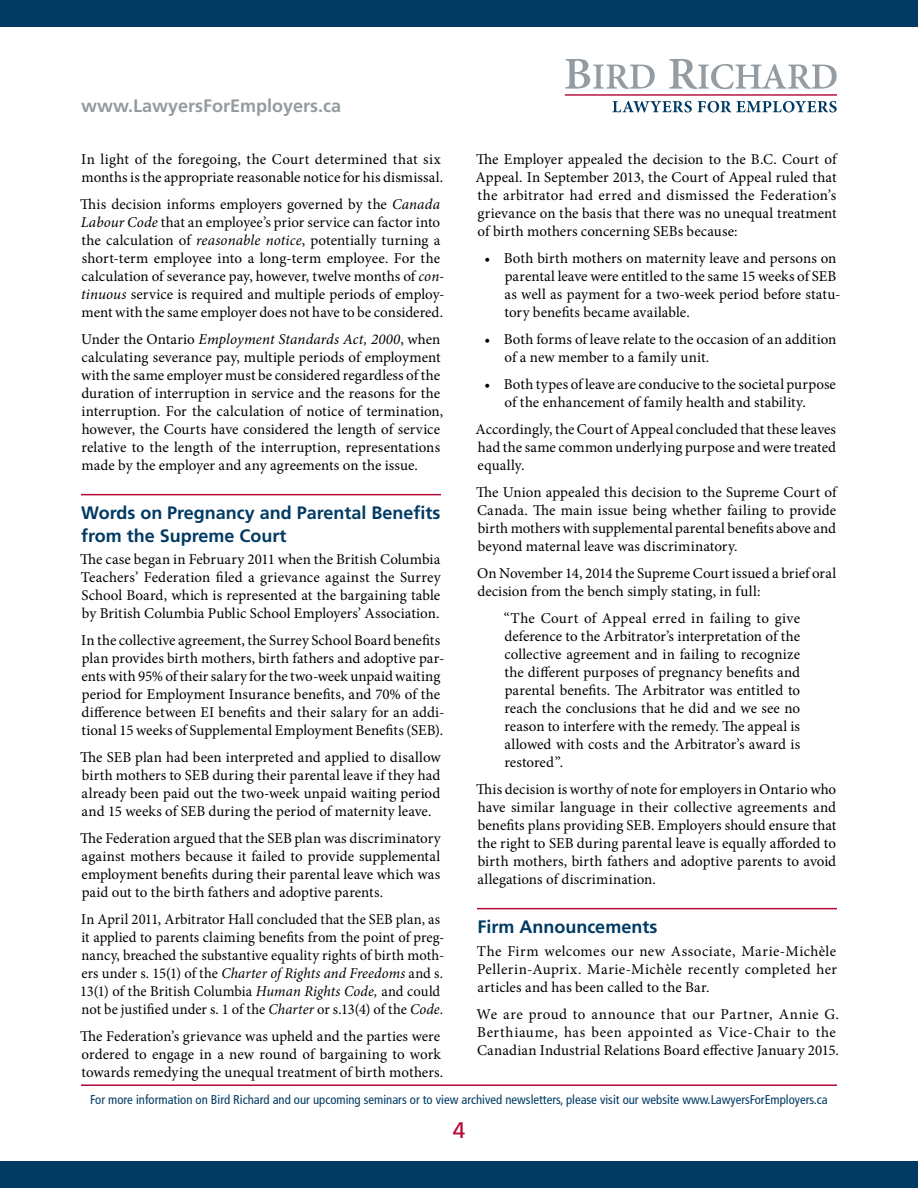
<style>
.page{position:relative;width:918px;height:1188px;background:#fff}
.page>*{position:absolute;margin:0;border:0;box-sizing:border-box;transform-origin:0 0}
.t1{font:22.5px "Frutiger";color:#b50938}
.t2{font:700 18px/22.5px "Frutiger";color:#003a63}
.t3{font:700 18px "Frutiger";color:#949ca1}
.t4{font:15px/18px "Minion Pro";letter-spacing:.005em;color:#000}
.t5{font:15px/18px "Minion Pro";letter-spacing:.025em;color:#000}
.t6{font:condensed 12.75px "Frutiger";color:#003a63}
.s1{font-style:italic}
</style>
<div class="page">
<hr style="left:81px;top:1084px;width:756px;height:2px;background:#b50938">
<div style="left:0;top:1161px;width:918px;height:27px;background:#003a63"></div>
<svg style="left:565px;top:59px;width:90px;height:30px"></svg>
<svg style="left:669px;top:59px;width:168px;height:30px"></svg>
<svg style="left:612px;top:101px;width:80px;height:11px"></svg>
<svg style="left:698px;top:101px;width:139px;height:11px"></svg>
<hr style="left:565px;top:94px;width:272px;height:2px;background:#b50938">
<div style="left:0;top:0;width:918px;height:27px;background:#003a63"></div>
<hr style="left:81px;top:494px;width:360px;height:1px;background:#b50938">
<hr style="left:477px;top:908px;width:360px;height:1px;background:#b50938">
<p class="t3" style="left:81px;top:95px;width:262px">www.LawyersForEmployers.ca</p>
<p class="t4" style="left:81px;top:150px;width:363px">In light of the foregoing, the Court determined that six months is the appropriate reasonable notice for his dismissal.</p>
<p class="t4" style="left:80px;top:195px;width:366px">This decision informs employers governed by the <span class="s1">Canada Labour Code</span> that an employee’s prior service can factor into the calculation of <span class="s1">reasonable notice</span>, potentially turning a short-term employee into a long-term employee. For the calculation of severance pay, however, twelve months of <span class="s1">con&shy;tinuous</span> service is required and multiple periods of employ&shy;ment with the same employer does not have to be considered.</p>
<p class="t4" style="left:81px;top:330px;width:364px">Under the Ontario <span class="s1">Employment Standards Act, 2000</span>, when calculating severance pay, multiple periods of employment with the same employer must be considered regardless of the duration of interruption in service and the reasons for the interruption. For the calculation of notice of termination, however, the Courts have considered the length of service relative to the length of the interruption, representations made by the employer and any agreements on the issue.</p>
<p class="t2" style="left:81px;top:502px;width:361px">Words on Pregnancy and Parental Benefits from the Supreme Court</p>
<p class="t4" style="left:80px;top:551px;width:362px;text-align:justify">The case began in February 2011 when the British Columbia Teachers’ Federation filed a grievance against the Surrey School Board, which is represented at the bargaining table by British Columbia Public School Employers’ Association.</p>
<p class="t4" style="left:81px;top:632px;width:365px">In the collective agreement, the Surrey School Board benefits plan provides birth mothers, birth fathers and adoptive par&shy;ents with 95% of their salary for the two-week unpaid waiting period for Employment Insurance benefits, and 70% of the difference between EI benefits and their salary for an addi&shy;tional 15 weeks of Supplemental Employment Benefits (SEB).</p>
<p class="t4" style="left:80px;top:749px;width:362px;text-align:justify">The SEB plan had been interpreted and applied to disallow birth mothers to SEB during their parental leave if they had already been paid out the two-week unpaid waiting period and 15 weeks of SEB during the period of maternity leave.</p>
<p class="t4" style="left:80px;top:830px;width:362px;text-align:justify">The Federation argued that the SEB plan was discriminatory against mothers because it failed to provide supplemental employment benefits during their parental leave which was paid out to the birth fathers and adoptive parents.</p>
<p class="t4" style="left:80px;top:911px;width:366px">In April 2011, Arbitrator Hall concluded that the SEB plan, as it applied to parents claiming benefits from the point of preg&shy;nancy, breached the substantive equality rights of birth moth&shy;ers under s. 15(1) of the <span class="s1">Charter of Rights and Freedoms</span> and s.<br>13(1) of the British Columbia <span class="s1">Human Rights Code,</span> and could not be justified under s. 1 of the <span class="s1">Charter</span> or s.13(4) of the <span class="s1">Code.</span></p>
<p class="t4" style="left:80px;top:1028px;width:364px">The Federation’s grievance was upheld and the parties were ordered to engage in a new round of bargaining to work towards remedying the unequal treatment of birth mothers.</p>
<p class="t4" style="left:476px;top:150px;width:362px;text-align:justify">The Employer appealed the decision to the B.C. Court of Appeal. In September 2013, the Court of Appeal ruled that the arbitrator had erred and dismissed the Federation’s grievance on the basis that there was no unequal treatment of birth mothers concerning SEBs because:</p>
<p class="t4" style="left:504px;top:249px;width:338px;text-indent:-20px">• Both birth mothers on maternity leave and persons on parental leave were entitled to the same 15 weeks of SEB as well as payment for a two-week period before statu&shy;tory benefits became available.</p>
<p class="t4" style="left:505px;top:330px;width:333px;text-indent:-20px">• Both forms of leave relate to the occasion of an addition of a new member to a family unit.</p>
<p class="t4" style="left:505px;top:375px;width:333px;text-indent:-20px">• Both types of leave are conducive to the societal purpose of the enhancement of family health and stability.</p>
<p class="t4" style="left:476px;top:420px;width:362px;text-align:justify">Accordingly, the Court of Appeal concluded that these leaves had the same common underlying purpose and were treated equally.</p>
<p class="t4" style="left:476px;top:483px;width:362px;text-align:justify">The Union appealed this decision to the Supreme Court of Canada. The main issue being whether failing to provide birth mothers with supplemental parental benefits above and beyond maternal leave was discriminatory.</p>
<p class="t4" style="left:477px;top:564px;width:361px">On November 14, 2014 the Supreme Court issued a brief oral decision from the bench simply stating, in full:</p>
<p class="t4" style="left:504px;top:609px;width:298px;text-align:justify">“The Court of Appeal erred in failing to give deference to the Arbitrator’s interpretation of the collective agreement and in failing to recognize the different purposes of pregnancy benefits and parental benefits. The Arbitrator was entitled to reach the conclusions that he did and we see no reason to interfere with the remedy. The appeal is allowed with costs and the Arbitrator’s award is restored”.</p>
<p class="t4" style="left:476px;top:780px;width:362px;text-align:justify">This decision is worthy of note for employers in Ontario who have similar language in their collective agreements and benefits plans providing SEB. Employers should ensure that the right to SEB during parental leave is equally afforded to birth mothers, birth fathers and adoptive parents to avoid allegations of discrimination.</p>
<p class="t2" style="left:477px;top:916px;width:181px">Firm Announcements</p>
<p class="t4" style="left:477px;top:942px;width:362px;text-align:justify">The Firm welcomes our new Associate, Marie-Michèle Pellerin-Auprix. Marie-Michèle recently completed her articles and has been called to the Bar.</p>
<p class="t5" style="left:477px;top:1005px;width:364px">We are proud to announce that our Partner, Annie G.<br>Berthiaume, has been appointed as Vice-Chair to the<br>Canadian Industrial Relations Board effective January 2015.</p>
<p class="t6" style="left:90px;top:1092px;width:739px">For more information on Bird Richard and our upcoming seminars or to view archived newsletters, please visit our website www.LawyersForEmployers.ca</p>
<h1 class="t1" style="left:453px;top:1117px;width:14px">4</h1>
</div>
